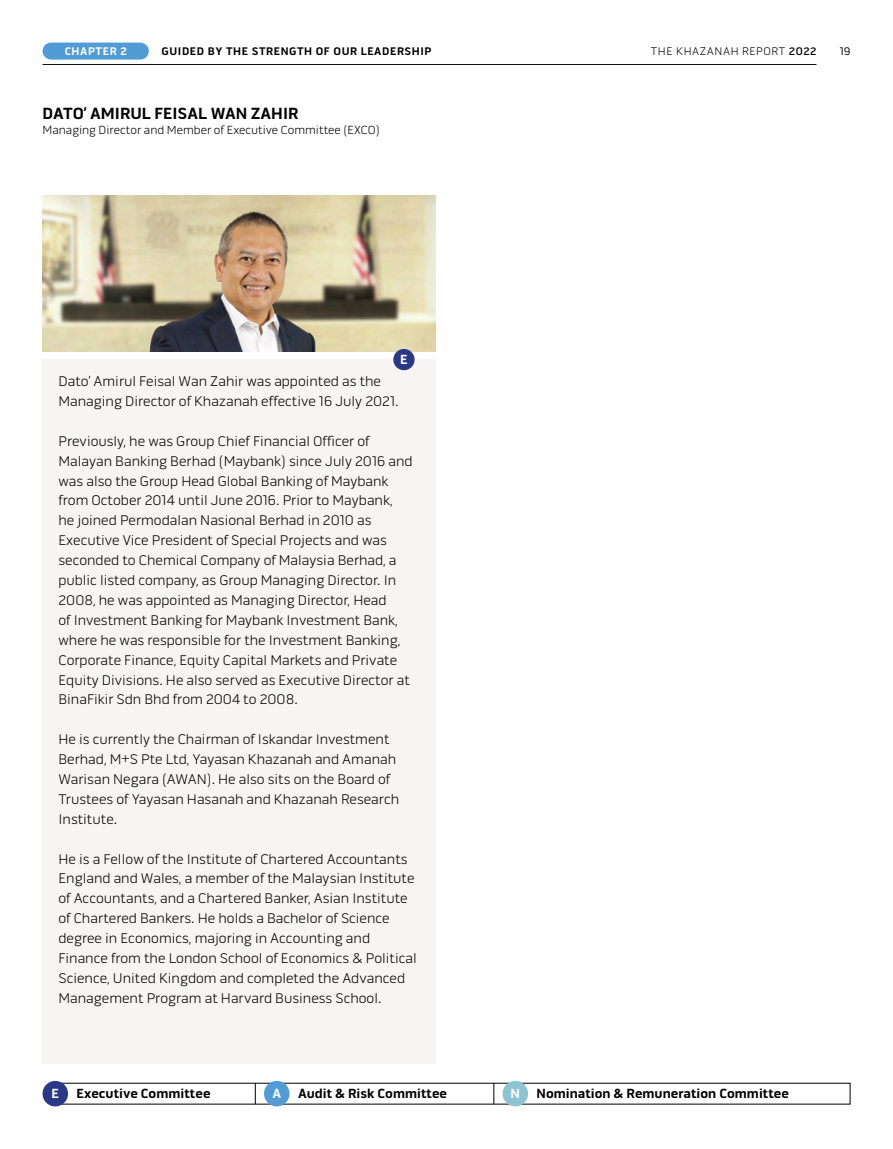
<style>
.page{position:relative;width:893px;height:1149px;background:#fff}
.page>*{position:absolute;margin:0;border:0;box-sizing:border-box;transform-origin:0 0}
.t1{font:700 16.5px "Pill Gothic 600 mg";color:#000}
.t2{font:300 14.25px/20px "Pill Gothic 600 mg";color:#000}
.t3{font:700 13.5px "Pill Gothic 600 mg";color:#000}
.t4{font:700 13.5px "Pill Gothic 600 mg";color:#fff}
.t5{font:300 12px "Pill Gothic 600 mg";color:#000}
.t6{font:700 11.25px "Pill Gothic 600 mg";letter-spacing:.05em;color:#000}
.t7{font:300 11.25px "Pill Gothic 600 mg";letter-spacing:.05em;color:#000}
.t8{font:700 11.25px "Pill Gothic 600 mg";letter-spacing:.05em;color:#fff}
.t9{font:11.25px "Pill Gothic 600 mg";color:#000}
.s1{font-weight:500}
.s2{color:#fff}
</style>
<div class="page">
<div style="left:43px;top:43px;width:106px;height:17px;background:#519cd5;border-radius:9px"></div>
<hr style="left:43px;top:64px;width:773px;height:1px;background:#000">
<div style="left:43px;top:359px;width:393px;height:704px;background:#f6f5f4"></div>
<img style="left:43px;top:196px;width:393px;height:155px">
<div style="left:393px;top:349px;width:22px;height:21px;background:#2a3887;border-radius:50%"></div>
<img style="left:112px;top:195px;width:255px;height:156px">
<div style="left:43px;top:1080px;width:25px;height:26px;background:#2a3887;border-radius:50%"></div>
<div style="left:264px;top:1080px;width:26px;height:26px;background:#519cd5;border-radius:50%"></div>
<svg style="left:255px;top:1082px;width:1px;height:21px"></svg>
<div style="left:502px;top:1080px;width:26px;height:26px;background:#8ec3d2;border-radius:50%"></div>
<svg style="left:494px;top:1082px;width:1px;height:21px"></svg>
<p class="t8" style="left:65px;top:45px;width:63px">CHAPTER 2</p>
<p class="t6" style="left:162px;top:45px;width:271px">GUIDED BY THE STRENGTH OF OUR LEADERSHIP</p>
<p class="t7" style="left:651px;top:45px;width:167px">THE KHAZANAH REPORT <span class="s1">2022</span></p>
<p class="t9" style="left:840px;top:45px;width:12px">19</p>
<p class="t1" style="left:43px;top:103px;width:257px">DATO’ AMIRUL FEISAL WAN ZAHIR</p>
<p class="t5" style="left:43px;top:123px;width:339px">Managing Director and Member of Executive Committee (EXCO)</p>
<p class="t4" style="left:400px;top:351px;width:9px">E</p>
<p class="t2" style="left:58px;top:371px;width:342px">Dato’ Amirul Feisal Wan Zahir was appointed as the<br>Managing Director of Khazanah effective 16 July 2021.</p>
<p class="t2" style="left:58px;top:431px;width:356px">Previously, he was Group Chief Financial Officer of Malayan Banking Berhad (Maybank) since July 2016 and was also the Group Head Global Banking of Maybank from October 2014 until June 2016. Prior to Maybank,<br>he joined Permodalan Nasional Berhad in 2010 as Executive Vice President of Special Projects and was seconded to Chemical Company of Malaysia Berhad, a public listed company, as Group Managing Director. In 2008, he was appointed as Managing Director, Head<br>of Investment Banking for Maybank Investment Bank, where he was responsible for the Investment Banking, Corporate Finance, Equity Capital Markets and Private Equity Divisions. He also served as Executive Director at BinaFikir Sdn Bhd from 2004 to 2008.</p>
<p class="t2" style="left:58px;top:729px;width:342px">He is currently the Chairman of Iskandar Investment Berhad, M+S Pte Ltd, Yayasan Khazanah and Amanah Warisan Negara (AWAN). He also sits on the Board of Trustees of Yayasan Hasanah and Khazanah Research Institute.</p>
<p class="t2" style="left:58px;top:848px;width:360px">He is a Fellow of the Institute of Chartered Accountants England and Wales, a member of the Malaysian Institute of Accountants, and a Chartered Banker, Asian Institute of Chartered Bankers. He holds a Bachelor of Science degree in Economics, majoring in Accounting and Finance from the London School of Economics &amp; Political Science, United Kingdom and completed the Advanced Management Program at Harvard Business School.</p>
<p class="t4" style="left:51px;top:1085px;width:9px">E</p>
<p class="t3" style="left:77px;top:1084px;width:136px">Executive Committee</p>
<p class="t4" style="left:272px;top:1085px;width:10px">A</p>
<p class="t3" style="left:298px;top:1084px;width:151px">Audit &amp; Risk Committee</p>
<p class="t3" style="left:511px;top:1084px;width:280px"><span class="s2">N</span> Nomination &amp; Remuneration Committee</p>
</div>
